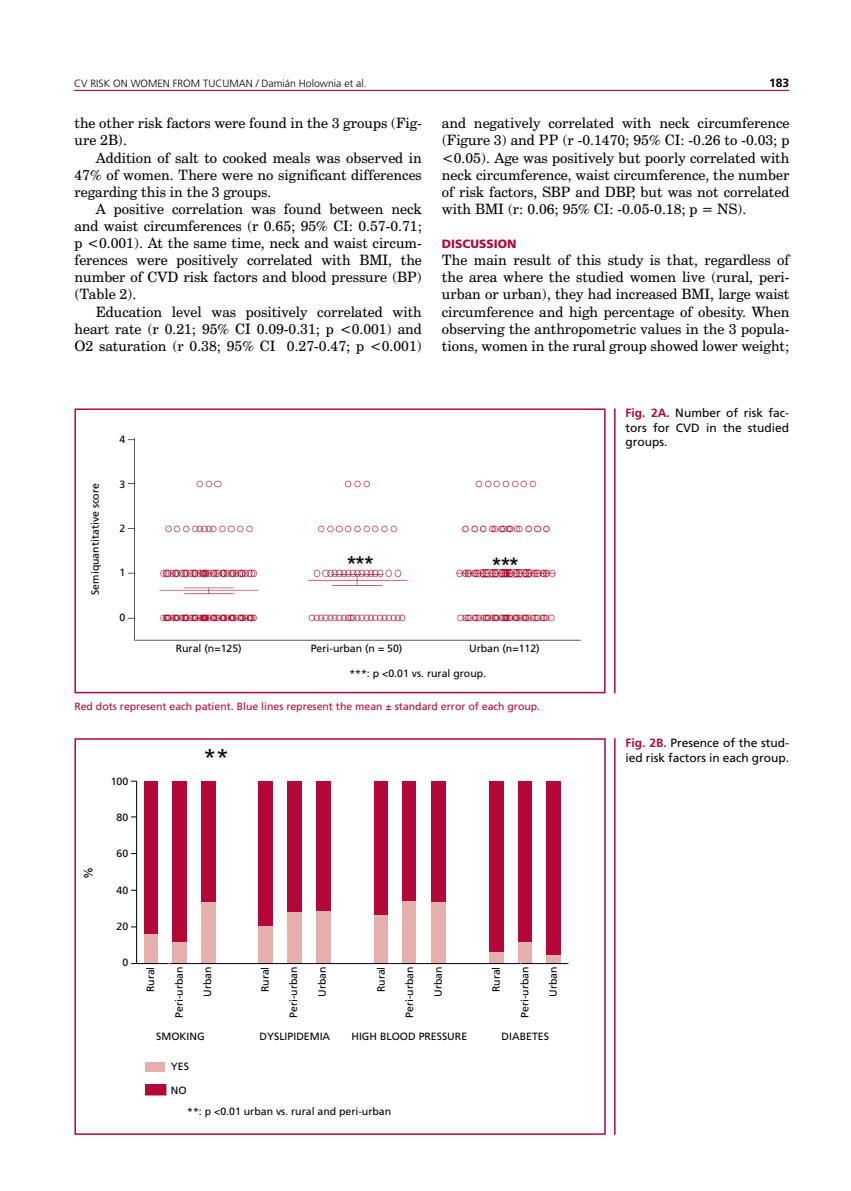
<style>
.page{position:relative;width:851px;height:1191px;background:#fff}
.page>*{position:absolute;margin:0;border:0;box-sizing:border-box;transform-origin:0 0}
.t1{font:22.95px "Frutiger LT Std";color:#000}
.t2{font:14.25px/17.1px "Century Schoolbook BT";color:#000;text-align:justify}
.t3{font:12px/14.4px "Frutiger LT Std";color:#000}
.introduccion_y_resul{font:900 12px "Frutiger LT Std";color:#b30838}
.t4{font:700 12px "Frutiger LT Std";color:#000}
.t5{font:10.5px "Frutiger LT Std";color:#000}
.t6{font:10.5px "Frutiger LT Std";color:#b30838}
.t7{font:300 10.5px "Frutiger LT Std";color:#000}
.s1{font-weight:700;color:#b30838}
</style>
<div class="page">
<hr style="left:74px;top:90px;width:715px;height:1px;background:#b30838">
<hr style="left:614px;top:738px;width:1px;height:396px;background:#b30838">
<hr style="left:614px;top:408px;width:1px;height:285px;background:#b30838">
<div style="left:74px;top:408px;width:531px;height:285px;border:2px solid #b30838"></div>
<svg style="left:131px;top:781px;width:430px;height:182px"></svg>
<div style="left:146px;top:1062px;width:19px;height:9px;background:#e5b0ab"></div>
<div style="left:146px;top:1084px;width:20px;height:11px;background:#b30838"></div>
<div style="left:74px;top:738px;width:531px;height:396px;border:2px solid #b30838"></div>
<img style="left:127px;top:438px;width:454px;height:203px">
<p class="t7" style="left:74px;top:77px;width:294px">CV RISK ON WOMEN FROM TUCUMAN / Damián Holownia et al.</p>
<p class="t4" style="left:769px;top:75px;width:22px">183</p>
<p class="t2" style="left:74px;top:115px;width:349px">the other risk factors were found in the 3 groups (Fig&shy;ure 2B).</p>
<p class="t2" style="left:74px;top:149px;width:349px;text-indent:21px">Addition of salt to cooked meals was observed in 47% of women. There were no significant differences regarding this in the 3 groups.</p>
<p class="t2" style="left:74px;top:200px;width:349px;text-indent:21px">A positive correlation was found between neck and waist circumferences (r 0.65; 95% CI: 0.57-0.71; p &lt;0.001). At the same time, neck and waist circum&shy;ferences were positively correlated with BMI, the number of CVD risk factors and blood pressure (BP) (Table 2).</p>
<p class="t2" style="left:74px;top:303px;width:349px;text-indent:21px">Education level was positively correlated with heart rate (r 0.21; 95% CI 0.09-0.31; p &lt;0.001) and O2 saturation (r 0.38; 95% CI 0.27-0.47; p &lt;0.001)</p>
<p class="t2" style="left:442px;top:115px;width:349px">and negatively correlated with neck circumference (Figure 3) and PP (r -0.1470; 95% CI: -0.26 to -0.03; p &lt;0.05). Age was positively but poorly correlated with neck circumference, waist circumference, the number of risk factors, SBP and DBP, but was not correlated with BMI (r: 0.06; 95% CI: -0.05-0.18; p = NS).</p>
<p class="introduccion_y_resul" style="left:442px;top:237px;width:76px">DISCUSSION</p>
<p class="t2" style="left:442px;top:251px;width:349px">The main result of this study is that, regardless of the area where the studied women live (rural, peri&shy;urban or urban), they had increased BMI, large waist circumference and high percentage of obesity. When observing the anthropometric values in the 3 popula&shy;tions, women in the rural group showed lower weight;</p>
<p class="t5" style="left:89px;top:595px;width:113px;rotate:-90deg">Semiquantitative score</p>
<p class="t5" style="left:119px;top:433px;width:7px">4</p>
<p class="t5" style="left:119px;top:478px;width:7px">3</p>
<p class="t5" style="left:119px;top:522px;width:7px">2</p>
<p class="t5" style="left:119px;top:566px;width:7px">1</p>
<p class="t5" style="left:119px;top:611px;width:7px">0</p>
<p class="t5" style="left:176px;top:642px;width:67px">Rural (n=125)</p>
<p class="t5" style="left:311px;top:642px;width:93px">Peri-urban (n = 50)</p>
<p class="t5" style="left:469px;top:642px;width:72px">Urban (n=112)</p>
<p class="t5" style="left:349px;top:667px;width:138px">***: p &lt;0.01 vs. rural group.</p>
<p class="t6" style="left:74px;top:700px;width:467px">Red dots represent each patient. Blue lines represent the mean ± standard error of each group.</p>
<p class="t3" style="left:81px;top:879px;width:14px;rotate:-90deg">%</p>
<p class="t5" style="left:111px;top:775px;width:19px">100</p>
<p class="t5" style="left:117px;top:811px;width:13px">80</p>
<p class="t5" style="left:117px;top:847px;width:13px">60</p>
<p class="t5" style="left:117px;top:883px;width:13px">40</p>
<p class="t5" style="left:117px;top:920px;width:13px">20</p>
<p class="t5" style="left:122px;top:956px;width:7px">0</p>
<h1 class="t1" style="left:203px;top:743px;width:27px">**</h1>
<p class="t5" style="left:144px;top:992px;width:27px;rotate:-90deg">Rural</p>
<p class="t5" style="left:173px;top:1018px;width:53px;rotate:-90deg">Peri-urban</p>
<p class="t5" style="left:201px;top:997px;width:32px;rotate:-90deg">Urban</p>
<p class="t5" style="left:259px;top:992px;width:27px;rotate:-90deg">Rural</p>
<p class="t5" style="left:287px;top:1018px;width:53px;rotate:-90deg">Peri-urban</p>
<p class="t5" style="left:316px;top:997px;width:32px;rotate:-90deg">Urban</p>
<p class="t5" style="left:375px;top:992px;width:27px;rotate:-90deg">Rural</p>
<p class="t5" style="left:403px;top:1018px;width:53px;rotate:-90deg">Peri-urban</p>
<p class="t5" style="left:432px;top:997px;width:32px;rotate:-90deg">Urban</p>
<p class="t5" style="left:490px;top:992px;width:27px;rotate:-90deg">Rural</p>
<p class="t5" style="left:518px;top:1018px;width:53px;rotate:-90deg">Peri-urban</p>
<p class="t5" style="left:547px;top:997px;width:32px;rotate:-90deg">Urban</p>
<p class="t5" style="left:156px;top:1030px;width:50px">SMOKING</p>
<p class="t5" style="left:171px;top:1060px;width:20px">YES</p>
<p class="t5" style="left:171px;top:1084px;width:17px">NO</p>
<p class="t5" style="left:259px;top:1030px;width:72px">DYSLIPIDEMIA</p>
<p class="t5" style="left:351px;top:1030px;width:117px">HIGH BLOOD PRESSURE</p>
<p class="t5" style="left:501px;top:1030px;width:49px">DIABETES</p>
<p class="t5" style="left:187px;top:1105px;width:205px">**: p &lt;0.01 urban vs. rural and peri-urban</p>
<p class="t3" style="left:625px;top:406px;width:165px;text-align:justify"><span class="s1">Fig. 2A.</span> Number of risk fac&shy;tors for CVD in the studied groups.</p>
<p class="t3" style="left:625px;top:736px;width:165px"><span class="s1">Fig. 2B.</span> Presence of the stud&shy;ied risk factors in each group.</p>
</div>
